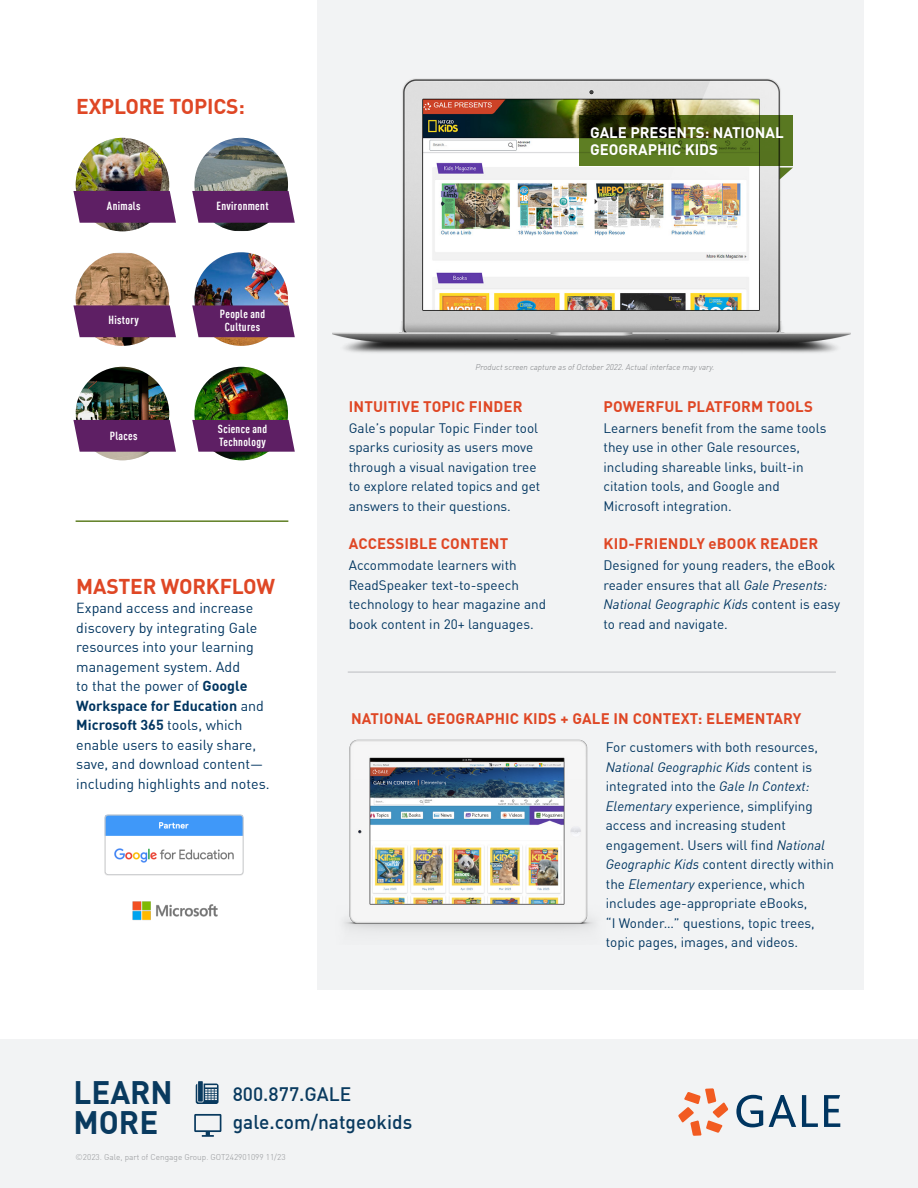
<style>
.page{position:relative;width:918px;height:1188px;background:#fff}
.page>*{position:absolute;margin:0;border:0;box-sizing:border-box;transform-origin:0 0}
.t1{font:700 31.8px/29.7px "DIN Offc";color:#093a5f}
.t2{font:700 21px "DIN Offc";letter-spacing:-.01em;color:#df4725}
.t3{font:500 19.5px "DIN Offc";color:#093a5f}
.t4{font:500 19.2px "DIN Offc";color:#093a5f}
.t5{font:700 15px "DIN Offc";letter-spacing:.01em;color:#df4725}
.t6{font:700 15px/16.5px "DIN Offc";color:#fff}
.t7{font:14.25px/19.5px "DIN Offc";color:#003560}
.t8{font:13.5px/19.5px "DIN Offc";color:#003560}
.t9{font:700 condensed 11.55px/13.2px "DIN Offc";letter-spacing:.025em;color:#fff;text-align:center}
.t10{font:italic 300 8.25px "DIN Offc";color:#7e8083}
.t11{font:300 8.25px "DIN Offc";color:#939598}
.s1{font-weight:700}
.s2{font-style:italic}
</style>
<div class="page">
<div style="left:318px;top:0;width:546px;height:989px;background:#f2f3f4"></div>
<img style="left:332px;top:78px;width:519px;height:275px">
<div style="left:0;top:1040px;width:918px;height:148px;background:#f2f3f4"></div>
<svg style="left:678px;top:1088px;width:50px;height:48px"></svg>
<svg style="left:736px;top:1095px;width:27px;height:32px"></svg>
<svg style="left:769px;top:1095px;width:27px;height:32px"></svg>
<svg style="left:802px;top:1095px;width:16px;height:32px"></svg>
<svg style="left:824px;top:1095px;width:16px;height:32px"></svg>
<svg style="left:194px;top:1114px;width:27px;height:23px"></svg>
<div style="left:198px;top:1081px;width:5px;height:21px;background:#093a5f"></div>
<svg style="left:196px;top:1084px;width:23px;height:20px"></svg>
<svg style="left:579px;top:115px;width:214px;height:51px"></svg>
<svg style="left:779px;top:168px;width:14px;height:12px"></svg>
<img style="left:132px;top:901px;width:86px;height:20px">
<img style="left:104px;top:814px;width:140px;height:62px">
<div style="left:105px;top:815px;width:138px;height:60px;border:1px solid #c7c8ca;border-radius:3px"></div>
<hr style="left:76px;top:520px;width:212px;height:2px;background:#5e7e23">
<img style="left:76px;top:138px;width:93px;height:93px;border-radius:47px">
<img style="left:76px;top:253px;width:93px;height:93px">
<img style="left:76px;top:367px;width:93px;height:93px;border-radius:47px">
<img style="left:194px;top:138px;width:94px;height:93px">
<img style="left:194px;top:252px;width:94px;height:94px;border-radius:47px">
<img style="left:194px;top:367px;width:94px;height:93px;border-radius:47px">
<svg style="left:73px;top:191px;width:103px;height:32px"></svg>
<svg style="left:73px;top:305px;width:103px;height:32px"></svg>
<svg style="left:73px;top:420px;width:103px;height:32px"></svg>
<svg style="left:192px;top:191px;width:103px;height:32px"></svg>
<svg style="left:192px;top:305px;width:103px;height:32px"></svg>
<svg style="left:192px;top:420px;width:103px;height:32px"></svg>
<img style="left:344px;top:739px;width:250px;height:192px">
<hr style="left:348px;top:672px;width:488px;height:1px;background:#bcbdc0">
<h2 class="t2" style="left:76px;top:93px;width:170px">EXPLORE TOPICS:</h2>
<p class="t9" style="left:107px;top:199px;width:35px">Animals</p>
<p class="t9" style="left:109px;top:313px;width:32px">History</p>
<p class="t9" style="left:110px;top:429px;width:29px">Places</p>
<p class="t9" style="left:217px;top:199px;width:53px">Environment</p>
<p class="t9" style="left:220px;top:307px;width:47px">People and<br>Cultures</p>
<p class="t9" style="left:218px;top:422px;width:51px;text-align:left">Science and<br>Technology</p>
<h2 class="t2" style="left:76px;top:572px;width:200px">MASTER WORKFLOW</h2>
<p class="t7" style="left:76px;top:599px;width:195px">Expand access and increase discovery by integrating Gale resources into your learning management system. Add<br>to that the power of <span class="s1">Google<br>Workspace for Education</span> and<br><span class="s1">Microsoft 365</span> tools, which enable users to easily share, save, and download content— including highlights and notes.</p>
<p class="t6" style="left:590px;top:124px;width:195px">GALE PRESENTS: NATIONAL<br>GEOGRAPHIC KIDS</p>
<p class="t10" style="left:476px;top:362px;width:241px">Product screen capture as of October 2022. Actual interface may vary.</p>
<p class="t5" style="left:349px;top:397px;width:175px">INTUITIVE TOPIC FINDER</p>
<p class="t8" style="left:349px;top:418px;width:193px">Gale’s popular Topic Finder tool sparks curiosity as users move through a visual navigation tree to explore related topics and get answers to their questions.</p>
<p class="t5" style="left:349px;top:534px;width:161px">ACCESSIBLE CONTENT</p>
<p class="t8" style="left:349px;top:556px;width:199px">Accommodate learners with<br>ReadSpeaker text-to-speech technology to hear magazine and book content in 20+ languages.</p>
<p class="t5" style="left:604px;top:397px;width:211px">POWERFUL PLATFORM TOOLS</p>
<p class="t8" style="left:604px;top:418px;width:224px">Learners benefit from the same tools they use in other Gale resources, including shareable links, built-in citation tools, and Google and<br>Microsoft integration.</p>
<p class="t5" style="left:604px;top:534px;width:216px">KID-FRIENDLY eBOOK READER</p>
<p class="t8" style="left:604px;top:556px;width:238px">Designed for young readers, the eBook reader ensures that all <span class="s2">Gale Presents:<br>National Geographic Kids</span> content is easy to read and navigate.</p>
<p class="t5" style="left:351px;top:709px;width:452px">NATIONAL GEOGRAPHIC KIDS + GALE IN CONTEXT: ELEMENTARY</p>
<p class="t8" style="left:606px;top:738px;width:230px">For customers with both resources, <span class="s2">National Geographic Kids</span> content is integrated into the <span class="s2">Gale In Context:<br>Elementary</span> experience, simplifying access and increasing student engagement. Users will find <span class="s2">National Geographic Kids</span> content directly within the <span class="s2">Elementary</span> experience, which includes age-appropriate eBooks,<br>“I Wonder…” questions, topic trees, topic pages, images, and videos.</p>
<h1 class="t1" style="left:74px;top:1078px;width:101px">LEARN<br>MORE</h1>
<h3 class="t4" style="left:233px;top:1081px;width:120px">800.877.GALE</h3>
<h3 class="t3" style="left:233px;top:1110px;width:181px">gale.com/natgeokids</h3>
<p class="t11" style="left:76px;top:1152px;width:211px">©2023. Gale, part of Cengage Group. GOT242901099 11/23</p>
</div>
